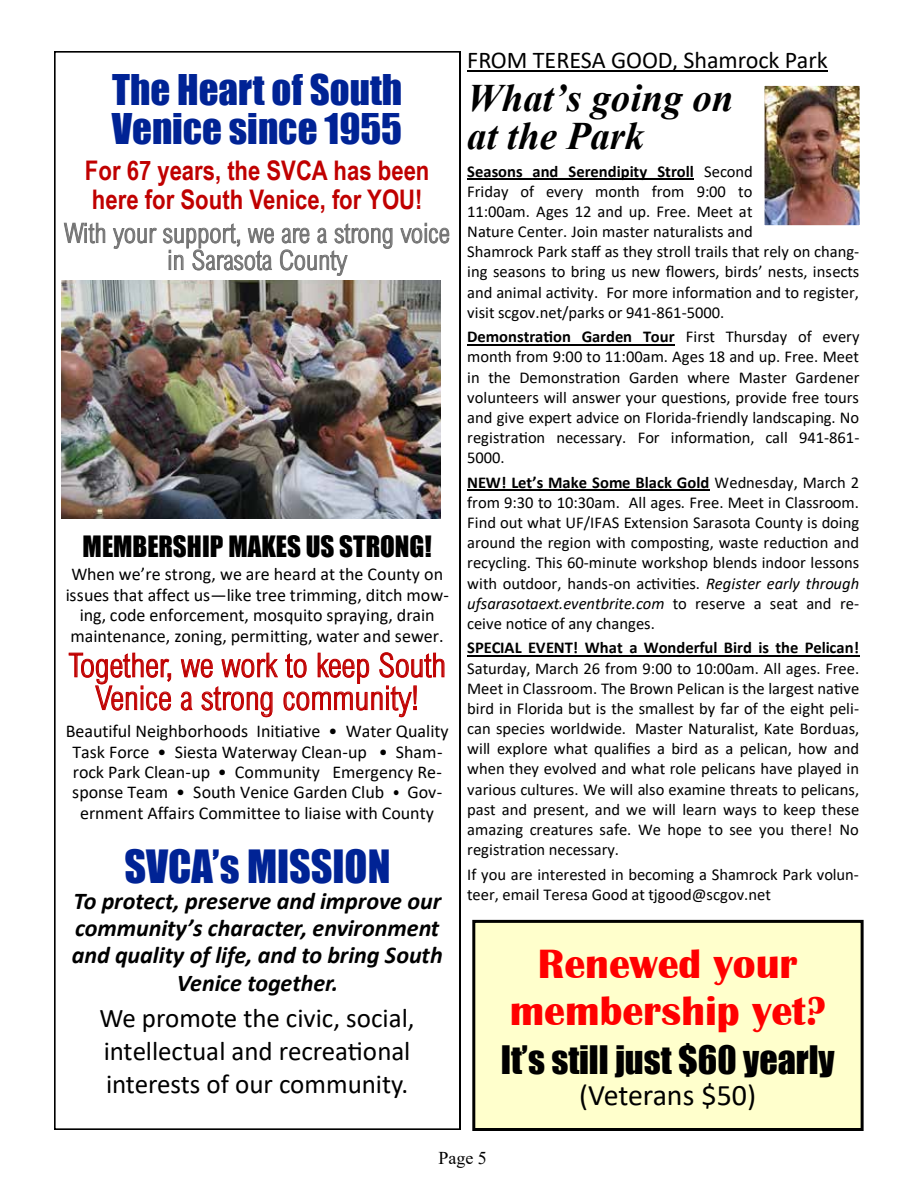
<style>
.page{position:relative;width:918px;height:1188px;background:#fff}
.page>*{position:absolute;margin:0;border:0;box-sizing:border-box;transform-origin:0 0}
.t1{font:700 42.15px/46.5px "Britannic";color:#f00;text-align:center}
.t2{font:42.15px "Impact";color:#002395}
.t3{font:38.85px/38.8px "Impact";color:#002395}
.t4{font:italic 700 38.85px/37.8px "Times New Roman";color:#000}
.t5{font:36px "Impact";color:#000}
.t6{font:300 33.15px/32.7px "Arial Nova Cond";color:#c00000;text-align:center}
.t7{font:29.85px "Calibri";letter-spacing:-.005em;color:#000}
.t8{font:27px/33px "Calibri";color:#000}
.t9{font:700 27px/29.5px "Arial Narrow";color:#c00000}
.t10{font:300 27px/27px "Arial Nova Cond";color:#737373;text-align:center}
.t11{font:27px "Impact";color:#000}
.t12{font:italic 700 24.15px/27.3px "Calibri";letter-spacing:-.005em;color:#000;text-align:center}
.t13{font:24.15px "Calibri";letter-spacing:-.005em;color:#000}
.t14{font:18px/20.5px "Calibri";color:#000;text-align:center}
.t15{font:18px "Times New Roman";color:#000}
.t16{font:16.65px "Calibri";color:#000}
.t17{font:16.5px/20.1px "Calibri";color:#000;text-align:justify}
.t18{font:700 16.5px "Calibri";letter-spacing:-.005em;color:#000}
.s1{font-family:"Georgia Pro Cond";font-weight:600}
.s2{font-weight:700}
.s3{font-weight:400}
.s4{font-style:italic}
</style>
<div class="page">
<svg style="left:54px;top:52px;width:406px;height:1078px"></svg>
<img style="left:61px;top:280px;width:380px;height:239px">
<hr style="left:467px;top:70px;width:360px;height:2px;background:#000">
<hr style="left:467px;top:178px;width:227px;height:1px;background:#000">
<hr style="left:467px;top:344px;width:208px;height:1px;background:#000">
<hr style="left:467px;top:489px;width:242px;height:1px;background:#000">
<hr style="left:467px;top:655px;width:392px;height:1px;background:#000">
<img style="left:764px;top:85px;width:96px;height:141px">
<div style="left:474px;top:921px;width:388px;height:209px;background:#ffc"></div>
<div style="left:472px;top:920px;width:392px;height:211px;border:3px solid #000"></div>
<h2 class="t3" style="left:112px;top:70px;width:292px">The Heart of South<br>Venice since 1955</h2>
<h3 class="t9" style="left:85px;top:154px;width:346px">For 67 years, the SVCA has been here for South Venice, for YOU!</h3>
<h3 class="t10" style="left:64px;top:219px;width:387px">With your support, we are a strong voice in Sarasota County</h3>
<h3 class="t11" style="left:83px;top:526px;width:351px">MEMBERSHIP MAKES US STRONG!</h3>
<p class="t14" style="left:66px;top:564px;width:385px">When we’re strong, we are heard at the County on issues that affect us—like tree trimming, ditch mow&shy;ing, code enforcement, mosquito spraying, drain maintenance, zoning, permitting, water and sewer.</p>
<h3 class="t6" style="left:69px;top:648px;width:379px">Together, we work to keep South<br>Venice a strong community!</h3>
<p class="t14" style="left:66px;top:720px;width:384px">Beautiful Neighborhoods Initiative • Water Quality Task Force • Siesta Waterway Clean-up • Sham&shy;rock Park Clean-up • Community Emergency Re&shy;sponse Team • South Venice Garden Club <span class="s1">•</span> Gov&shy;ernment Affairs Committee to liaise with County</p>
<h1 class="t2" style="left:124px;top:834px;width:268px">SVCA’s MISSION</h1>
<h3 class="t12" style="left:72px;top:887px;width:373px">To protect, preserve and improve our community’s character, environment and quality of life, and to bring South<br>Venice together.</h3>
<h3 class="t8" style="left:100px;top:1001px;width:317px">We promote the civic, social, intellectual and recreational interests of our community.</h3>
<h3 class="t13" style="left:467px;top:43px;width:362px">FROM TERESA GOOD, Shamrock Park</h3>
<h2 class="t4" style="left:467px;top:78px;width:268px">What’s going on at the Park</h2>
<p class="t17" style="left:467px;top:161px;width:394px;text-align:left"><span class="s2">Seasons and Serendipity Stroll</span> Second<br>Friday of every month from 9:00 to<br>11:00am. Ages 12 and up. Free. Meet at<br>Nature Center. Join master naturalists and<br>Shamrock Park staff as they stroll trails that rely on chang-</p>
<p class="t16" style="left:467px;top:260px;width:394px">ing seasons to bring us new flowers, birds’ nests, insects</p>
<p class="t17" style="left:467px;top:282px;width:393px">and animal activity. For more information and to register, visit scgov.net/parks or 941-861-5000.</p>
<p class="t17" style="left:467px;top:326px;width:394px"><span class="s2">Demonstration Garden Tour</span> First Thursday of every month from 9:00 to 11:00am. Ages 18 and up. Free. Meet in the Demonstration Garden where Master Gardener volunteers will answer your questions, provide free tours and give expert advice on Florida-friendly landscaping. No registration necessary. For information, call 941-861- 5000.</p>
<p class="t18" style="left:467px;top:471px;width:393px">NEW! Let’s Make Some Black Gold <span class="s3">Wednesday, March 2</span></p>
<p class="t16" style="left:467px;top:491px;width:393px">from 9:30 to 10:30am. All ages. Free. Meet in Classroom.</p>
<p class="t17" style="left:467px;top:512px;width:394px">Find out what UF/IFAS Extension Sarasota County is doing around the region with composting, waste reduction and recycling. This 60-minute workshop blends indoor lessons with outdoor, hands-on activities. <span class="s4">Register early through ufsarasotaext.eventbrite.com</span> to reserve a seat and re-</p>
<p class="t16" style="left:467px;top:612px;width:189px">ceive notice of any changes.</p>
<p class="t18" style="left:467px;top:636px;width:393px">SPECIAL EVENT! What a Wonderful Bird is the Pelican!</p>
<p class="t17" style="left:467px;top:658px;width:394px">Saturday, March 26 from 9:00 to 10:00am. All ages. Free.<br>Meet in Classroom. The Brown Pelican is the largest native bird in Florida but is the smallest by far of the eight peli-</p>
<p class="t16" style="left:467px;top:717px;width:394px">can species worldwide. Master Naturalist, Kate Borduas,</p>
<p class="t17" style="left:467px;top:738px;width:394px">will explore what qualifies a bird as a pelican, how and when they evolved and what role pelicans have played in various cultures. We will also examine threats to pelicans, past and present, and we will learn ways to keep these amazing creatures safe. We hope to see you there! No</p>
<p class="t16" style="left:467px;top:838px;width:153px">registration necessary.</p>
<p class="t17" style="left:467px;top:864px;width:393px">If you are interested in becoming a Shamrock Park volun&shy;teer, email Teresa Good at tjgood@scgov.net</p>
<h1 class="t1" style="left:510px;top:941px;width:318px">Renewed your membership yet?</h1>
<h3 class="t5" style="left:501px;top:1032px;width:336px">It’s still just $60 yearly</h3>
<h3 class="t7" style="left:579px;top:1074px;width:178px">(Veterans $50)</h3>
<p class="t15" style="left:438px;top:1146px;width:50px">Page 5</p>
</div>
